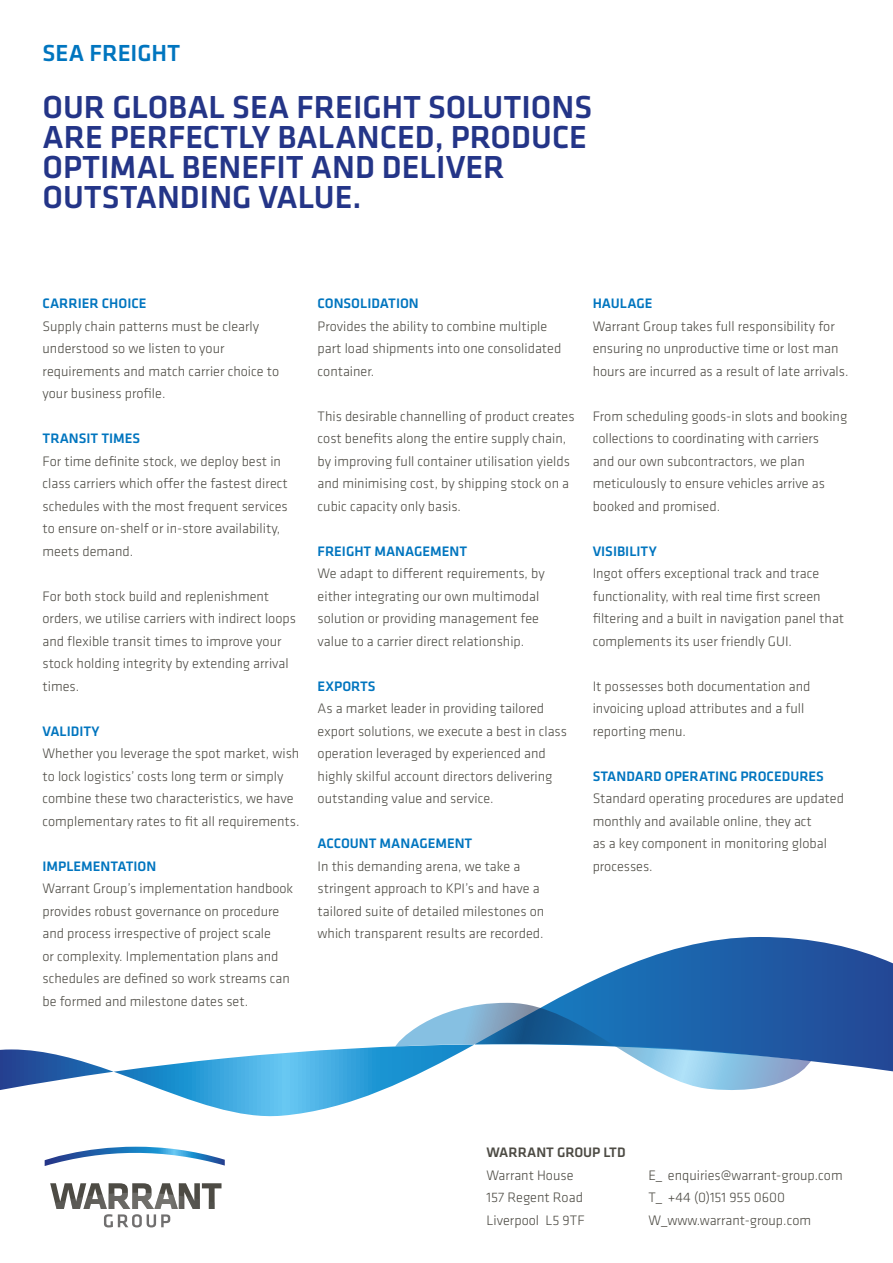
<style>
.page{position:relative;width:893px;height:1263px;background:#fff}
.page>*{position:absolute;margin:0;border:0;box-sizing:border-box;transform-origin:0 0}
.t1{font:500 33px/30px "Klavika Basic";color:#243588}
.t2{font:500 24.15px "Klavika Basic";color:#0075bf}
.t3{font:300 14.25px/22.5px "Klavika Basic";color:#4d4b44}
.t4{font:500 14.25px "Klavika Basic";color:#0075bf}
.t5{font:500 14.25px "Klavika Basic";color:#4d4b44}
</style>
<div class="page">
<svg style="left:0;top:937px;width:893px;height:180px"></svg>
<svg style="left:395px;top:1003px;width:416px;height:87px"></svg>
<svg style="left:45px;top:1147px;width:180px;height:19px"></svg>
<svg style="left:50px;top:1183px;width:171px;height:44px"></svg>
<h2 class="t2" style="left:43px;top:36px;width:138px">SEA FREIGHT</h2>
<h1 class="t1" style="left:43px;top:92px;width:548px">OUR GLOBAL SEA FREI GHT SOLUTIONS<br>ARE PERFECTLY BALANCED, PRODUCE<br>OPTIMAL BENEFIT AND DELIVER<br>OUTSTANDI NG VALUE.</h1>
<p class="t4" style="left:43px;top:294px;width:10px">CARR</p>
<p class="t4" style="left:78px;top:294px;width:70px">IER CHOICE</p>
<p class="t3" style="left:43px;top:315px;width:238px">Supply chain patterns must be clearly understood so we listen to your requirements and match carrier choice to your business profile.</p>
<p class="t4" style="left:43px;top:429px;width:10px">TRAN</p>
<p class="t4" style="left:79px;top:429px;width:63px">SIT TIMES</p>
<p class="t3" style="left:43px;top:450px;width:247px">For time definite stock, we deploy best in class carriers which offer the fastest direct schedules with the most frequent services to ensure on-shelf or in-store availability, meets demand.</p>
<p class="t3" style="left:43px;top:585px;width:255px">For both stock build and replenishment orders, we utilise carriers with indirect loops and flexible transit times to improve your stock holding integrity by extending arrival times.</p>
<p class="t4" style="left:43px;top:721px;width:59px">VALI DITY</p>
<p class="t3" style="left:43px;top:742px;width:258px">Whether you leverage the spot market, wish to lock logistics’ costs long term or simply combine these two characteristics, we have complementary rates to fit all requirements.</p>
<p class="t4" style="left:43px;top:856px;width:115px">IMPLEMENTATION</p>
<p class="t3" style="left:43px;top:877px;width:252px">Warrant Group’s implementation handbook provides robust governance on procedure and process irrespective of project scale<br>or complexity. Implementation plans and schedules are defined so work streams can be formed and milestone dates set.</p>
<p class="t4" style="left:318px;top:294px;width:103px">CONSOLI DATION</p>
<p class="t3" style="left:318px;top:315px;width:245px">Provides the ability to combine multiple part load shipments into one consolidated container.</p>
<p class="t3" style="left:318px;top:405px;width:259px">This desirable channelling of product creates cost benefits along the entire supply chain, by improving full container utilisation yields and minimising cost, by shipping stock on a cubic capacity only basis.</p>
<p class="t4" style="left:318px;top:541px;width:151px">FREI GHT MANAGEMENT</p>
<p class="t3" style="left:318px;top:562px;width:229px">We adapt to different requirements, by either integrating our own multimodal solution or providing management fee value to a carrier direct relationship.</p>
<p class="t4" style="left:318px;top:677px;width:58px">EXPORTS</p>
<p class="t3" style="left:318px;top:697px;width:251px">As a market leader in providing tailored export solutions, we execute a best in class operation leveraged by experienced and highly skilful account directors delivering outstanding value and service.</p>
<p class="t4" style="left:318px;top:834px;width:156px">ACCOUNT MANAGEMENT</p>
<p class="t3" style="left:318px;top:855px;width:228px">In this demanding arena, we take a stringent approach to KPI’s and have a tailored suite of detailed milestones on which transparent results are recorded.</p>
<p class="t4" style="left:593px;top:294px;width:59px">HAULAGE</p>
<p class="t3" style="left:593px;top:315px;width:257px">Warrant Group takes full responsibility for ensuring no unproductive time or lost man hours are incurred as a result of late arrivals.</p>
<p class="t3" style="left:593px;top:405px;width:256px">From scheduling goods-in slots and booking collections to coordinating with carriers<br>and our own subcontractors, we plan meticulously to ensure vehicles arrive as booked and promised.</p>
<p class="t4" style="left:593px;top:542px;width:66px">VISI BILITY</p>
<p class="t3" style="left:593px;top:562px;width:253px">Ingot offers exceptional track and trace functionality, with real time first screen filtering and a built in navigation panel that complements its user friendly GUI.</p>
<p class="t3" style="left:593px;top:675px;width:219px">It possesses both documentation and invoicing upload attributes and a full reporting menu.</p>
<p class="t4" style="left:593px;top:767px;width:224px">STANDARD OPERATI NG PROCEDURES</p>
<p class="t3" style="left:593px;top:787px;width:253px">Standard operating procedures are updated monthly and available online, they act<br>as a key component in monitoring global processes.</p>
<p class="t5" style="left:486px;top:1143px;width:141px">WARRANT GROUP LTD</p>
<p class="t3" style="left:486px;top:1164px;width:100px">Warrant House<br>157 Regent Road<br>Liverpool L5 9TF</p>
<p class="t3" style="left:648px;top:1164px;width:196px">E_ enquiries@warrant-group.com<br>T_ +44 (0)151 955 0600<br>W_www.warrant-group.com</p>
</div>
